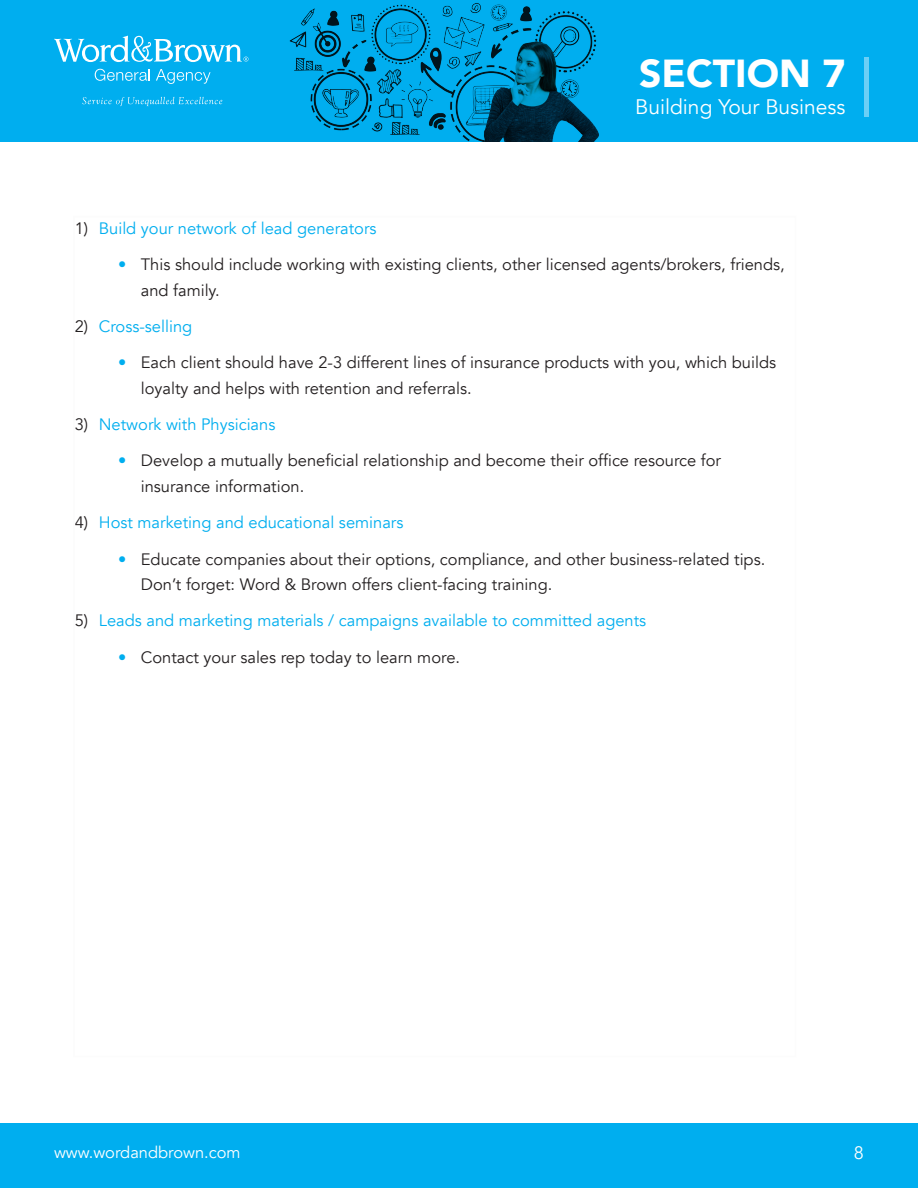
<style>
.page{position:relative;width:918px;height:1188px;background:#fff}
.page>*{position:absolute;margin:0;border:0;box-sizing:border-box;transform-origin:0 0}
.t1{font:900 39px "Avenir";color:#fff}
.t2{font:21px "Avenir";color:#fff}
.t3{font:18px "Avenir";color:#fff}
.Plain_Paragraph_Firs{font:16.5px/25.5px "Avenir";color:#231f20}
.Plain_Paragraph_Firs-2{font:16.5px "Avenir";color:#00aeef}
.t4{font:16.5px "Avenir";color:#fff}
.s1{color:#231f20}
.s2{color:#00aeef}
</style>
<div class="page">
<div style="left:0;top:1124px;width:918px;height:64px;background:#00aeef"></div>
<div style="left:0;top:0;width:918px;height:142px;background:#00aeef"></div>
<hr style="left:864px;top:57px;width:4px;height:60px;background:#6bcff6">
<svg style="left:95px;top:69px;width:55px;height:12px"></svg>
<svg style="left:156px;top:69px;width:55px;height:15px"></svg>
<svg style="left:82px;top:97px;width:140px;height:9px"></svg>
<svg style="left:54px;top:36px;width:195px;height:26px"></svg>
<img style="left:289px;top:3px;width:310px;height:139px">
<p class="t1" style="left:639px;top:40px;width:208px">SECTION 7</p>
<p class="t2" style="left:635px;top:94px;width:212px">Building Your Business</p>
<p class="Plain_Paragraph_Firs-2" style="left:75px;top:218px;width:303px"><span class="s1">1)</span> Build your network of lead generators</p>
<p class="Plain_Paragraph_Firs" style="left:141px;top:252px;width:646px;text-indent:-22px"><span class="s2">•</span> This should include working with existing clients, other licensed agents/brokers, friends, and family.</p>
<p class="Plain_Paragraph_Firs-2" style="left:75px;top:317px;width:119px"><span class="s1">2)</span> Cross-selling</p>
<p class="Plain_Paragraph_Firs" style="left:141px;top:350px;width:637px;text-indent:-22px"><span class="s2">•</span> Each client should have 2-3 different lines of insurance products with you, which builds loyalty and helps with retention and referrals.</p>
<p class="Plain_Paragraph_Firs-2" style="left:75px;top:415px;width:202px"><span class="s1">3)</span> Network with Physicians</p>
<p class="Plain_Paragraph_Firs" style="left:141px;top:448px;width:582px;text-indent:-23px"><span class="s2">•</span> Develop a mutually beneficial relationship and become their office resource for insurance information.</p>
<p class="Plain_Paragraph_Firs-2" style="left:75px;top:513px;width:330px"><span class="s1">4)</span> Host marketing and educational seminars</p>
<p class="Plain_Paragraph_Firs" style="left:141px;top:546px;width:626px;text-indent:-22px"><span class="s2">•</span> Educate companies about their options, compliance, and other business-related tips.<br>Don’t forget: Word &amp; Brown offers client-facing training.</p>
<p class="Plain_Paragraph_Firs-2" style="left:75px;top:611px;width:573px"><span class="s1">5)</span> Leads and marketing materials / campaigns available to committed agents</p>
<p class="Plain_Paragraph_Firs" style="left:118px;top:645px;width:343px"><span class="s2">•</span> Contact your sales rep today to learn more.</p>
<p class="t4" style="left:54px;top:1143px;width:188px">www.wordandbrown.com</p>
<p class="t3" style="left:854px;top:1142px;width:12px">8</p>
</div>
